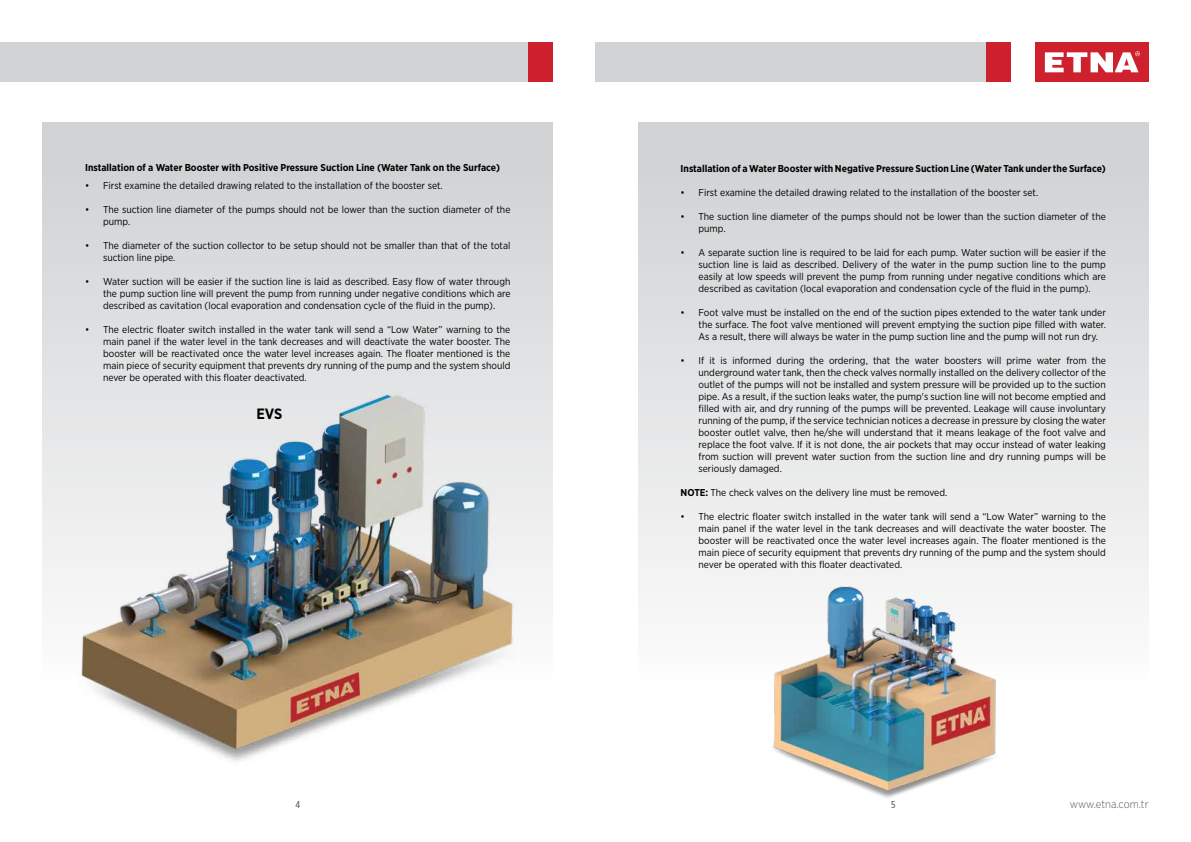
<style>
.page{position:relative;width:1191px;height:842px;background:#fff}
.page>*{position:absolute;margin:0;border:0;box-sizing:border-box;transform-origin:0 0}
.t1{font:700 14.9px "Gotham Narrow";color:#000}
.t2{font:300 11px "Gotham Narrow";color:#58595b}
.t3{font:10px/12px "Gotham Narrow";color:#000;text-align:justify}
.t4{font:700 10px "Gotham Narrow";color:#000}
.t5{font:10px "Gotham X Narrow";color:#414042}
.s1{font-weight:700}
</style>
<div class="page">
<div style="left:595px;top:43px;width:391px;height:39px;background:#d1d3d4"></div>
<div style="left:986px;top:43px;width:25px;height:39px;background:#cf202e"></div>
<div style="left:0;top:43px;width:529px;height:39px;background:#d1d3d4"></div>
<div style="left:529px;top:43px;width:24px;height:39px;background:#cf202e"></div>
<div style="left:1035px;top:43px;width:113px;height:39px;background:#cf202e"></div>
<svg style="left:1044px;top:51px;width:96px;height:21px"></svg>
<div style="left:638px;top:122px;width:510px;height:677px;background:linear-gradient(to bottom,#ced0d2,#fff)"></div>
<div style="left:43px;top:122px;width:510px;height:677px;background:linear-gradient(to bottom,#ced0d2,#fff)"></div>
<img style="left:66px;top:386px;width:463px;height:387px">
<img style="left:759px;top:586px;width:260px;height:213px">
<p class="t4" style="left:85px;top:161px;width:416px">Installation of a Water Booster with Positive Pressure Suction Line (Water Tank on the Surface)</p>
<p class="t3" style="left:85px;top:179px;width:359px">• First examine the detailed drawing related to the installation of the booster set.</p>
<p class="t3" style="left:103px;top:203px;width:409px;text-indent:-18px">• The suction line diameter of the pumps should not be lower than the suction diameter of the pump.</p>
<p class="t3" style="left:103px;top:239px;width:409px;text-indent:-18px">• The diameter of the suction collector to be setup should not be smaller than that of the total suction line pipe.</p>
<p class="t3" style="left:103px;top:275px;width:409px;text-indent:-18px">• Water suction will be easier if the suction line is laid as described. Easy flow of water through the pump suction line will prevent the pump from running under negative conditions which are described as cavitation (local evaporation and condensation cycle of the fluid in the pump).</p>
<p class="t3" style="left:103px;top:323px;width:409px;text-indent:-18px">• The electric floater switch installed in the water tank will send a “Low Water” warning to the main panel if the water level in the tank decreases and will deactivate the water booster. The booster will be reactivated once the water level increases again. The floater mentioned is the main piece of security equipment that prevents dry running of the pump and the system should never be operated with this floater deactivated.</p>
<h1 class="t1" style="left:256px;top:404px;width:28px">EVS</h1>
<p class="t4" style="left:680px;top:162px;width:427px">Installation of a Water Booster with Negative Pressure Suction Line (Water Tank under the Surface)</p>
<p class="t3" style="left:680px;top:187px;width:359px">• First examine the detailed drawing related to the installation of the booster set.</p>
<p class="t3" style="left:698px;top:211px;width:409px;text-indent:-18px">• The suction line diameter of the pumps should not be lower than the suction diameter of the pump.</p>
<p class="t3" style="left:698px;top:247px;width:409px;text-indent:-18px">• A separate suction line is required to be laid for each pump. Water suction will be easier if the suction line is laid as described. Delivery of the water in the pump suction line to the pump easily at low speeds will prevent the pump from running under negative conditions which are described as cavitation (local evaporation and condensation cycle of the fluid in the pump).</p>
<p class="t3" style="left:698px;top:307px;width:409px;text-indent:-18px">• Foot valve must be installed on the end of the suction pipes extended to the water tank under the surface. The foot valve mentioned will prevent emptying the suction pipe filled with water.<br>As a result, there will always be water in the pump suction line and the pump will not run dry.</p>
<p class="t3" style="left:698px;top:355px;width:409px;text-indent:-18px">• If it is informed during the ordering, that the water boosters will prime water from the underground water tank, then the check valves normally installed on the delivery collector of the outlet of the pumps will not be installed and system pressure will be provided up to the suction pipe. As a result, if the suction leaks water, the pump's suction line will not become emptied and filled with air, and dry running of the pumps will be prevented. Leakage will cause involuntary running of the pump, if the service technician notices a decrease in pressure by closing the water booster outlet valve, then he/she will understand that it means leakage of the foot valve and replace the foot valve. If it is not done, the air pockets that may occur instead of water leaking from suction will prevent water suction from the suction line and dry running pumps will be seriously damaged.</p>
<p class="t3" style="left:680px;top:487px;width:268px"><span class="s1">NOTE:</span> The check valves on the delivery line must be removed.</p>
<p class="t3" style="left:698px;top:511px;width:409px;text-indent:-18px">• The electric floater switch installed in the water tank will send a “Low Water” warning to the main panel if the water level in the tank decreases and will deactivate the water booster. The booster will be reactivated once the water level increases again. The floater mentioned is the main piece of security equipment that prevents dry running of the pump and the system should never be operated with this floater deactivated.</p>
<p class="t5" style="left:295px;top:798px;width:6px">4</p>
<p class="t5" style="left:891px;top:798px;width:6px">5</p>
<p class="t2" style="left:1070px;top:797px;width:80px">www.etna.com.tr</p>
</div>
